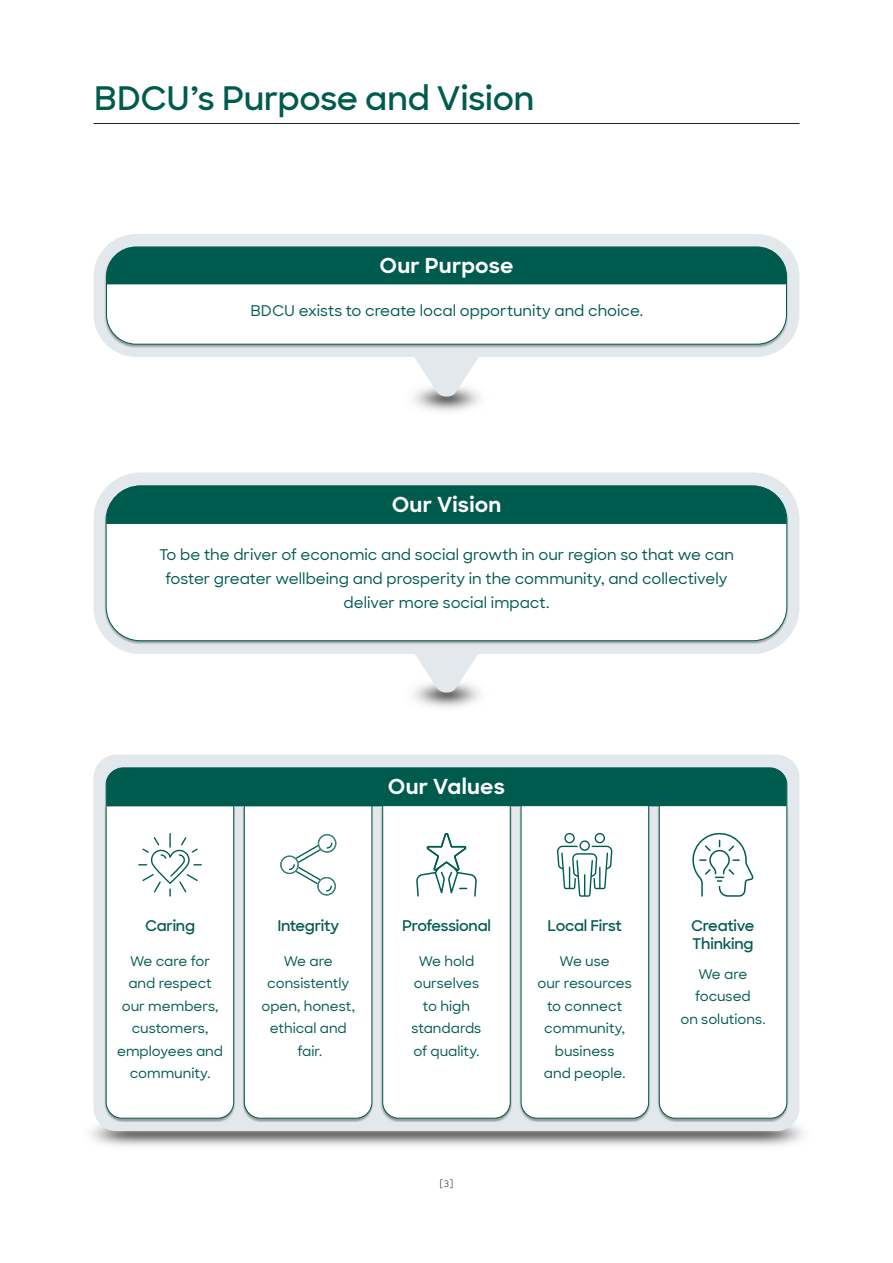
<style>
.page{position:relative;width:893px;height:1263px;background:#fff}
.page>*{position:absolute;margin:0;border:0;box-sizing:border-box;transform-origin:0 0}
.t1{font:600 33px "Sharp Sans";letter-spacing:-.005em;color:#005b4f}
.t2{font:700 21px "Sharp Sans";letter-spacing:.01em;color:#fff}
.t3{font:500 15px/24px "Sharp Sans";color:#005b4f;text-align:center}
.t4{font:600 15px/18px "Sharp Sans";letter-spacing:-.015em;color:#005b4f}
.t5{font:500 13.5px/22.5px "Sharp Sans";color:#005b4f;text-align:center}
.t6{font:9px "Sharp Sans";color:#231f20}
</style>
<div class="page">
<hr style="left:94px;top:123px;width:705px;height:1px;background:#231f20">
<div style="left:94px;top:754px;width:705px;height:377px;border:21px solid #e2e8eb;border-radius:13px"></div>
<div style="left:104px;top:806px;width:132px;height:316px;background:#231f20;opacity:.4"></div>
<div style="left:657px;top:806px;width:131px;height:316px;background:#231f20;opacity:.4"></div>
<svg style="left:106px;top:767px;width:681px;height:351px"></svg>
<div style="left:106px;top:768px;width:128px;height:350px;border:1px solid #005b4f;border-radius:16px"></div>
<div style="left:244px;top:768px;width:128px;height:350px;border:1px solid #005b4f;border-radius:16px"></div>
<div style="left:382px;top:768px;width:128px;height:350px;border:1px solid #005b4f;border-radius:16px"></div>
<div style="left:521px;top:768px;width:128px;height:350px;border:1px solid #005b4f;border-radius:16px"></div>
<div style="left:659px;top:768px;width:128px;height:350px;border:1px solid #005b4f;border-radius:16px"></div>
<div style="left:94px;top:472px;width:705px;height:182px;border:13px solid #e2e8eb;border-radius:40px"></div>
<div style="left:104px;top:486px;width:685px;height:159px;background:#231f20;opacity:.4"></div>
<div style="left:106px;top:486px;width:681px;height:155px;background:#fff;border-radius:34px"></div>
<svg style="left:414px;top:653px;width:65px;height:41px"></svg>
<svg style="left:414px;top:357px;width:65px;height:41px"></svg>
<div style="left:94px;top:234px;width:705px;height:123px;border:13px solid #e2e8eb;border-radius:36px"></div>
<div style="left:104px;top:247px;width:684px;height:101px;background:#231f20;opacity:.4"></div>
<div style="left:106px;top:247px;width:680px;height:97px;background:#fff;border-radius:30px"></div>
<div style="left:106px;top:247px;width:681px;height:97px;border:1px solid #005b4f;border-radius:30px"></div>
<div style="left:106px;top:247px;width:681px;height:37px;background:#005b4f"></div>
<div style="left:106px;top:485px;width:681px;height:39px;background:#005b4f"></div>
<h1 class="t1" style="left:94px;top:73px;width:442px">BDCU’s Purpose and Vision</h1>
<h2 class="t2" style="left:380px;top:250px;width:135px">Our Purpose</h2>
<p class="t3" style="left:251px;top:298px;width:394px">BDCU exists to create local opportunity and choice.</p>
<h2 class="t2" style="left:392px;top:489px;width:111px">Our Vision</h2>
<p class="t3" style="left:159px;top:542px;width:576px">To be the driver of economic and social growth in our region so that we can foster greater wellbeing and prosperity in the community, and collectively deliver more social impact.</p>
<h2 class="t2" style="left:388px;top:771px;width:118px">Our Values</h2>
<p class="t4" style="left:145px;top:916px;width:52px">Caring</p>
<p class="t4" style="left:547px;top:916px;width:76px">Local First</p>
<p class="t5" style="left:537px;top:949px;width:96px">We use<br>our resources to connect community, business<br>and people.</p>
<p class="t4" style="left:402px;top:916px;width:90px">Professional</p>
<p class="t4" style="left:277px;top:916px;width:63px">Integrity</p>
<p class="t5" style="left:412px;top:949px;width:71px">We hold ourselves to high standards of quality.</p>
<p class="t5" style="left:117px;top:949px;width:107px">We care for and respect our members, customers, employees and community.</p>
<p class="t5" style="left:261px;top:949px;width:95px">We are consistently open, honest, ethical and fair.</p>
<p class="t6" style="left:440px;top:1176px;width:15px">[3]</p>
<p class="t4" style="left:691px;top:916px;width:65px">Creative<br>Thinking</p>
<p class="t5" style="left:680px;top:962px;width:86px">We are focused<br>on solutions.</p>
</div>
